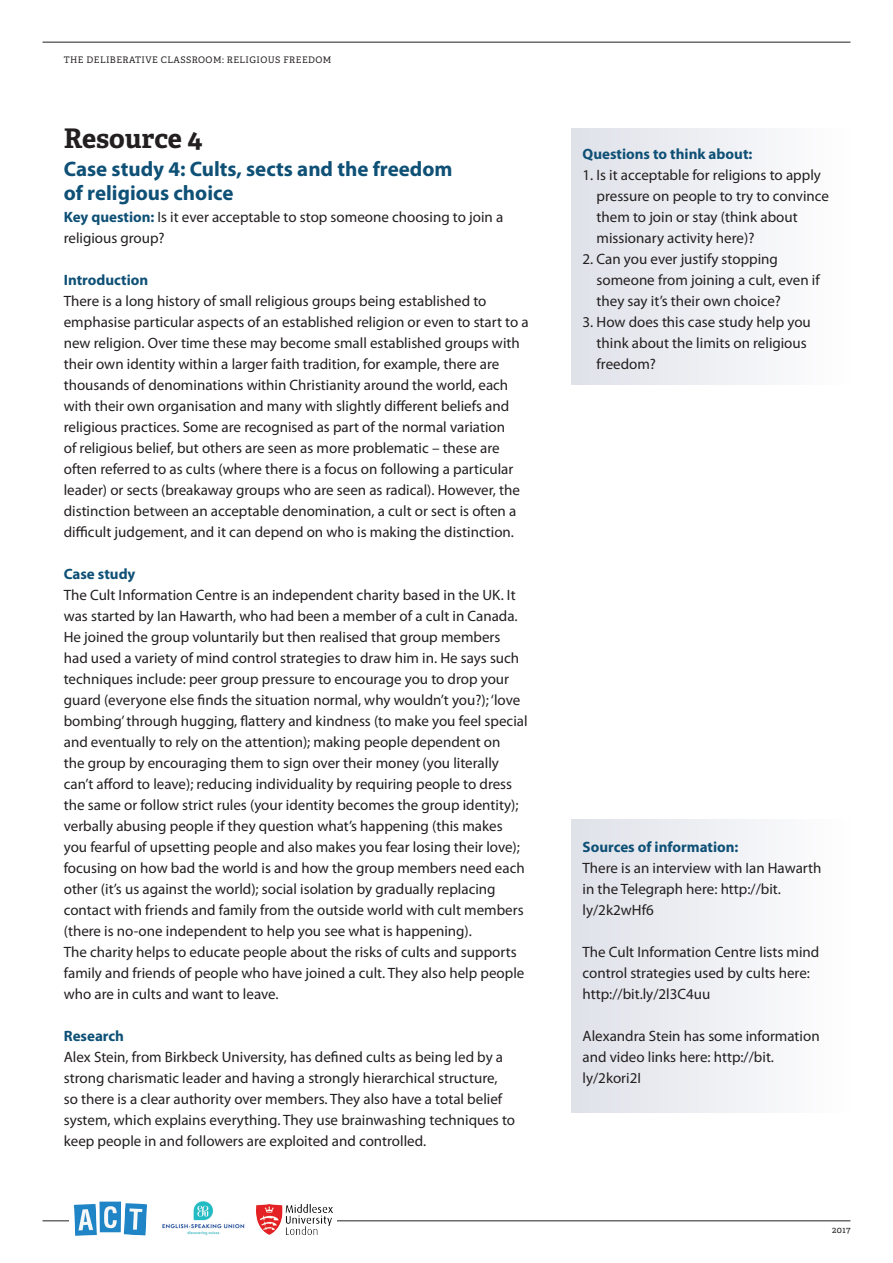
<style>
.page{position:relative;width:893px;height:1263px;background:#fff}
.page>*{position:absolute;margin:0;border:0;box-sizing:border-box;transform-origin:0 0}
.t1{font:700 27px "Adelle PE";letter-spacing:-.005em;color:#231f20}
.t2{font:700 21px/24px "Myriad Pro";color:#0e5076}
.t3{font:15px/21px "Myriad Pro";color:#231f20}
.t4{font:700 15px "Myriad Pro";color:#0e5076}
.t5{font:9px "Adelle PE";letter-spacing:.05em;color:#231f20}
.s1{font-weight:700;color:#0e5076}
</style>
<div class="page">
<hr style="left:43px;top:1220px;width:807px;height:1px;background:#231f20">
<div style="left:151px;top:1199px;width:104px;height:40px;background:#fff"></div>
<img style="left:162px;top:1201px;width:83px;height:35px">
<div style="left:70px;top:1199px;width:85px;height:40px;background:#fff"></div>
<img style="left:74px;top:1201px;width:73px;height:35px">
<div style="left:251px;top:1199px;width:85px;height:40px;background:#fff"></div>
<img style="left:257px;top:1204px;width:75px;height:30px">
<hr style="left:43px;top:42px;width:807px;height:1px;background:#231f20">
<div style="left:571px;top:128px;width:279px;height:257px;background:linear-gradient(to right,#dfe1e9,#fefefe)"></div>
<div style="left:571px;top:819px;width:279px;height:293px;background:linear-gradient(to right,#dfe1e9,#fefefe)"></div>
<p class="t5" style="left:64px;top:53px;width:269px">THE DELIBERATIVE CLASSROOM: RELIGIOUS FREEDOM</p>
<h1 class="t1" style="left:64px;top:119px;width:140px">Resource 4</h1>
<h2 class="t2" style="left:64px;top:156px;width:390px">Case study 4: Cults, sects and the freedom of religious choice</h2>
<p class="t3" style="left:64px;top:206px;width:441px"><span class="s1">Key question:</span> Is it ever acceptable to stop someone choosing to join a religious group?</p>
<p class="t4" style="left:64px;top:270px;width:86px">Introduction</p>
<p class="t3" style="left:64px;top:290px;width:466px">There is a long history of small religious groups being established to emphasise particular aspects of an established religion or even to start to a new religion. Over time these may become small established groups with their own identity within a larger faith tradition, for example, there are thousands of denominations within Christianity around the world, each with their own organisation and many with slightly different beliefs and religious practices. Some are recognised as part of the normal variation<br>of religious belief, but others are seen as more problematic – these are often referred to as cults (where there is a focus on following a particular leader) or sects (breakaway groups who are seen as radical). However, the distinction between an acceptable denomination, a cult or sect is often a difficult judgement, and it can depend on who is making the distinction.</p>
<p class="t4" style="left:64px;top:564px;width:73px">Case study</p>
<p class="t3" style="left:64px;top:584px;width:465px">The Cult Information Centre is an independent charity based in the UK. It was started by Ian Hawarth, who had been a member of a cult in Canada.<br>He joined the group voluntarily but then realised that group members had used a variety of mind control strategies to draw him in. He says such techniques include: peer group pressure to encourage you to drop your guard (everyone else finds the situation normal, why wouldn’t you?); ‘love bombing’ through hugging, flattery and kindness (to make you feel special and eventually to rely on the attention); making people dependent on<br>the group by encouraging them to sign over their money (you literally can’t afford to leave); reducing individuality by requiring people to dress the same or follow strict rules (your identity becomes the group identity); verbally abusing people if they question what’s happening (this makes you fearful of upsetting people and also makes you fear losing their love); focusing on how bad the world is and how the group members need each other (it’s us against the world); social isolation by gradually replacing contact with friends and family from the outside world with cult members (there is no-one independent to help you see what is happening).<br>The charity helps to educate people about the risks of cults and supports family and friends of people who have joined a cult. They also help people who are in cults and want to leave.</p>
<p class="t4" style="left:64px;top:1026px;width:62px">Research</p>
<p class="t3" style="left:64px;top:1046px;width:453px">Alex Stein, from Birkbeck University, has defined cults as being led by a strong charismatic leader and having a strongly hierarchical structure, so there is a clear authority over members. They also have a total belief system, which explains everything. They use brainwashing techniques to keep people in and followers are exploited and controlled.</p>
<p class="t4" style="left:583px;top:144px;width:171px">Questions to think about:</p>
<p class="t3" style="left:597px;top:164px;width:234px;text-indent:-14px">1. Is it acceptable for religions to apply pressure on people to try to convince them to join or stay (think about missionary activity here)?</p>
<p class="t3" style="left:597px;top:248px;width:225px;text-indent:-14px">2. Can you ever justify stopping someone from joining a cult, even if they say it’s their own choice?</p>
<p class="t3" style="left:597px;top:311px;width:216px;text-indent:-14px">3. How does this case study help you think about the limits on religious freedom?</p>
<p class="t4" style="left:583px;top:837px;width:157px">Sources of information:</p>
<p class="t3" style="left:583px;top:857px;width:240px">There is an interview with Ian Hawarth in the Telegraph here: http://bit. ly/2k2wHf6</p>
<p class="t3" style="left:583px;top:941px;width:238px">The Cult Information Centre lists mind control strategies used by cults here: http://bit.ly/2l3C4uu</p>
<p class="t3" style="left:583px;top:1025px;width:239px">Alexandra Stein has some information and video links here: http://bit. ly/2kori2I</p>
<p class="t5" style="left:832px;top:1223px;width:20px">2017</p>
</div>
